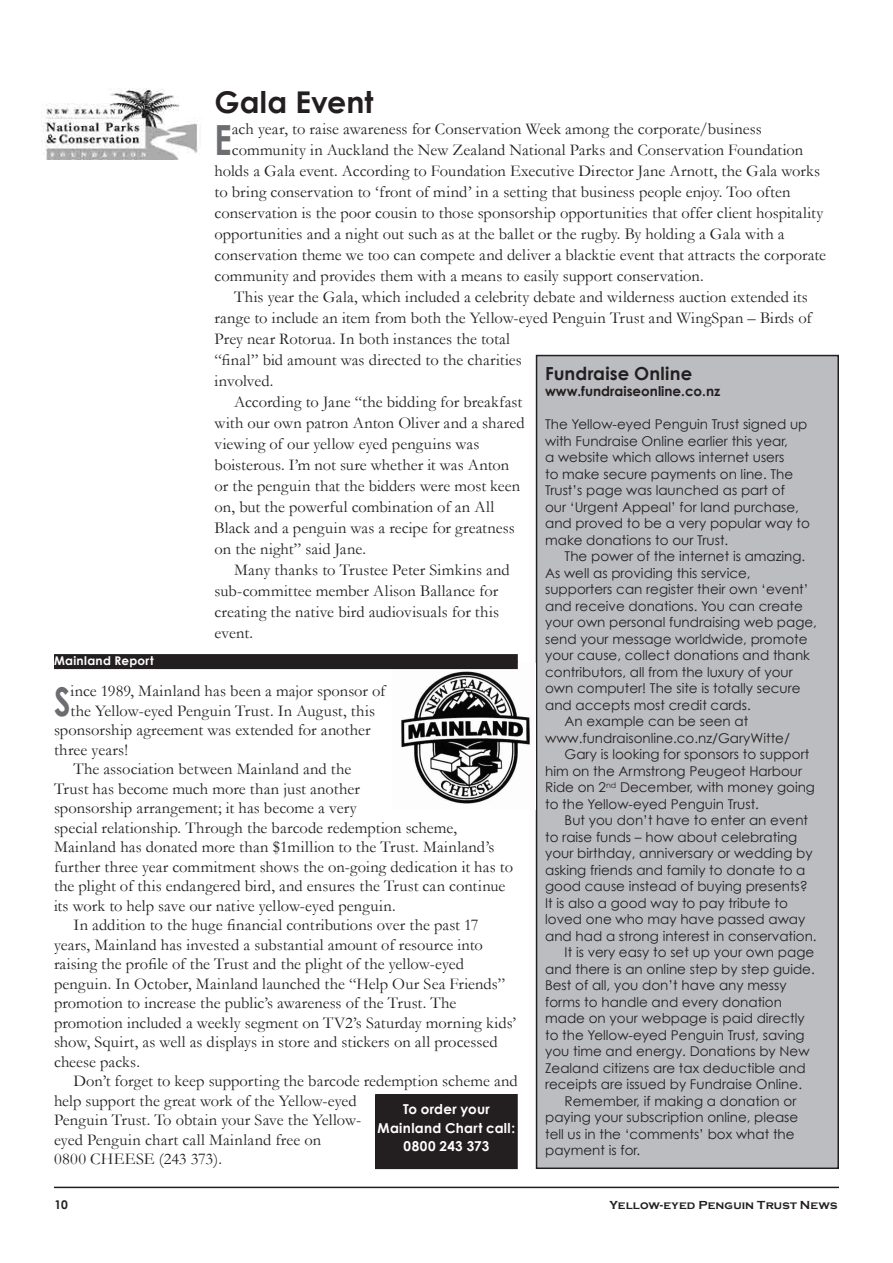
<style>
.page{position:relative;width:893px;height:1263px;background:#fff}
.page>*{position:absolute;margin:0;border:0;box-sizing:border-box;transform-origin:0 0}
.t1{font:700 41.55px "Century Gothic";color:#6c6d70;scale:.8 1}
.t2{font:700 39.6px "Century Gothic";color:#6c6d70;scale:.8 1}
.t3{font:700 30px "Century Gothic";color:#231f20}
.t4{font:700 18px "Century Gothic";letter-spacing:.01em;color:#231f20}
.t5{font:16.5px "Garamond";letter-spacing:.005em;color:#231f20}
.t6{font:700 13.65px/18.1px "Century Gothic";letter-spacing:.025em;color:#fff;text-align:center}
.t7{font:13.5px/16.5px "Century Gothic";color:#231f20}
.t8{font:700 13.5px "Century Gothic";color:#231f20}
.t9{font:700 12px "Copperplate Gothic";letter-spacing:.01em;color:#231f20}
.t10{font:700 12px "Century Gothic";letter-spacing:.025em;color:#fff}
.t11{font:700 12px "Century Gothic";color:#231f20}
</style>
<div class="page">
<hr style="left:54px;top:1186px;width:785px;height:2px;background:#231f20">
<div style="left:536px;top:355px;width:302px;height:813px;background:#bcbdc0"></div>
<div style="left:536px;top:355px;width:303px;height:814px;border:2px solid #231f20"></div>
<img style="left:393px;top:669px;width:137px;height:135px">
<div style="left:54px;top:654px;width:464px;height:15px;background:#231f20"></div>
<div style="left:376px;top:1095px;width:141px;height:73px;background:#231f20"></div>
<div style="left:375px;top:1094px;width:143px;height:75px;border:2px solid #231f20"></div>
<img style="left:41px;top:88px;width:157px;height:72px">
<h3 class="t3" style="left:215px;top:83px;width:160px">Gala Event</h3>
<h1 class="t1" style="left:215px;top:113px;width:23px">E</h1>
<p class="t5" style="left:232px;top:118px;width:531px">ach year, to raise awareness for Conservation Week among the corporate/business</p>
<p class="t5" style="left:232px;top:139px;width:573px">community in Auckland the New Zealand National Parks and Conservation Foundation</p>
<p class="t5" style="left:215px;top:160px;width:607px">holds a Gala event. According to Foundation Executive Director Jane Arnott, the Gala works</p>
<p class="t5" style="left:215px;top:181px;width:577px">to bring conservation to ‘front of mind’ in a setting that business people enjoy. Too often</p>
<p class="t5" style="left:215px;top:202px;width:610px">conservation is the poor cousin to those sponsorship opportunities that offer client hospitality</p>
<p class="t5" style="left:215px;top:223px;width:572px">opportunities and a night out such as at the ballet or the rugby. By holding a Gala with a</p>
<p class="t5" style="left:215px;top:244px;width:613px">conservation theme we too can compete and deliver a blacktie event that attracts the corporate</p>
<p class="t5" style="left:215px;top:265px;width:491px">community and provides them with a means to easily support conservation.</p>
<p class="t5" style="left:234px;top:286px;width:575px">This year the Gala, which included a celebrity debate and wilderness auction extended its</p>
<p class="t5" style="left:215px;top:307px;width:599px">range to include an item from both the Yellow-eyed Penguin Trust and WingSpan – Birds of</p>
<p class="t5" style="left:215px;top:328px;width:297px">Prey near Rotorua. In both instances the total</p>
<p class="t5" style="left:215px;top:349px;width:309px">“final” bid amount was directed to the charities</p>
<p class="t5" style="left:215px;top:370px;width:60px">involved.</p>
<p class="t5" style="left:234px;top:391px;width:290px">According to Jane “the bidding for breakfast</p>
<p class="t5" style="left:215px;top:412px;width:311px">with our own patron Anton Oliver and a shared</p>
<p class="t5" style="left:215px;top:433px;width:266px">viewing of our yellow eyed penguins was</p>
<p class="t5" style="left:215px;top:454px;width:296px">boisterous. I’m not sure whether it was Anton</p>
<p class="t5" style="left:215px;top:475px;width:307px">or the penguin that the bidders were most keen</p>
<p class="t5" style="left:215px;top:496px;width:281px">on, but the powerful combination of an All</p>
<p class="t5" style="left:215px;top:517px;width:302px">Black and a penguin was a recipe for greatness</p>
<p class="t5" style="left:215px;top:538px;width:153px">on the night” said Jane.</p>
<p class="t5" style="left:234px;top:559px;width:277px">Many thanks to Trustee Peter Simkins and</p>
<p class="t5" style="left:215px;top:580px;width:285px">sub-committee member Alison Ballance for</p>
<p class="t5" style="left:215px;top:601px;width:286px">creating the native bird audiovisuals for this</p>
<p class="t5" style="left:215px;top:622px;width:40px">event.</p>
<p class="t4" style="left:545px;top:362px;width:149px">Fundraise Online</p>
<p class="t8" style="left:545px;top:383px;width:177px">www.fundraiseonline.co.nz</p>
<p class="t7" style="left:545px;top:416px;width:266px">The Yellow-eyed Penguin Trust signed up with Fundraise Online earlier this year,<br>a website which allows internet users<br>to make secure payments on line. The Trust’s page was launched as part of<br>our ‘Urgent Appeal’ for land purchase, and proved to be a very popular way to make donations to our Trust.</p>
<p class="t7" style="left:565px;top:548px;width:242px">The power of the internet is amazing.</p>
<p class="t7" style="left:545px;top:564px;width:207px">As well as providing this service,</p>
<p class="t7" style="left:545px;top:581px;width:265px">supporters can register their own ‘event’</p>
<p class="t7" style="left:545px;top:597px;width:259px">and receive donations. You can create</p>
<p class="t7" style="left:545px;top:614px;width:273px">your own personal fundraising web page,</p>
<p class="t7" style="left:545px;top:630px;width:264px">send your message worldwide, promote</p>
<p class="t7" style="left:545px;top:647px;width:266px">your cause, collect donations and thank</p>
<p class="t7" style="left:545px;top:663px;width:249px">contributors, all from the luxury of your</p>
<p class="t7" style="left:545px;top:680px;width:257px">own computer! The site is totally secure</p>
<p class="t7" style="left:545px;top:696px;width:207px">and accepts most credit cards.</p>
<p class="t7" style="left:565px;top:713px;width:185px">An example can be seen at</p>
<p class="t7" style="left:545px;top:729px;width:246px">www.fundraisonline.co.nz/GaryWitte/</p>
<p class="t7" style="left:565px;top:746px;width:246px">Gary is looking for sponsors to support</p>
<p class="t7" style="left:545px;top:762px;width:259px">him on the Armstrong Peugeot Harbour</p>
<p class="t7" style="left:545px;top:779px;width:271px">Ride on 2<sup>nd</sup> December, with money going</p>
<p class="t7" style="left:545px;top:795px;width:215px">to the Yellow-eyed Penguin Trust.</p>
<p class="t7" style="left:565px;top:812px;width:245px">But you don’t have to enter an event</p>
<p class="t7" style="left:545px;top:828px;width:254px">to raise funds – how about celebrating</p>
<p class="t7" style="left:545px;top:845px;width:269px">your birthday, anniversary or wedding by</p>
<p class="t7" style="left:545px;top:861px;width:262px">asking friends and family to donate to a</p>
<p class="t7" style="left:545px;top:878px;width:264px">good cause instead of buying presents?</p>
<p class="t7" style="left:545px;top:894px;width:244px">It is also a good way to pay tribute to</p>
<p class="t7" style="left:545px;top:911px;width:262px">loved one who may have passed away</p>
<p class="t7" style="left:545px;top:927px;width:273px">and had a strong interest in conservation.</p>
<p class="t7" style="left:565px;top:944px;width:251px">It is very easy to set up your own page</p>
<p class="t7" style="left:545px;top:960px;width:271px">and there is an online step by step guide.</p>
<p class="t7" style="left:545px;top:977px;width:243px">Best of all, you don’t have any messy</p>
<p class="t7" style="left:545px;top:993px;width:238px">forms to handle and every donation</p>
<p class="t7" style="left:545px;top:1010px;width:261px">made on your webpage is paid directly</p>
<p class="t7" style="left:545px;top:1026px;width:261px">to the Yellow-eyed Penguin Trust, saving</p>
<p class="t7" style="left:545px;top:1043px;width:266px">you time and energy. Donations by New</p>
<p class="t7" style="left:545px;top:1059px;width:262px">Zealand citizens are tax deductible and</p>
<p class="t7" style="left:545px;top:1076px;width:258px">receipts are issued by Fundraise Online.</p>
<p class="t7" style="left:565px;top:1092px;width:233px">Remember, if making a donation or</p>
<p class="t7" style="left:545px;top:1109px;width:255px">paying your subscription online, please</p>
<p class="t7" style="left:545px;top:1125px;width:251px">tell us in the ‘comments’ box what the</p>
<p class="t7" style="left:545px;top:1142px;width:97px">payment is for.</p>
<p class="t10" style="left:54px;top:653px;width:101px">Mainland Report</p>
<h2 class="t2" style="left:54px;top:677px;width:22px">S</h2>
<p class="t5" style="left:71px;top:681px;width:317px">ince 1989, Mainland has been a major sponsor of</p>
<p class="t5" style="left:71px;top:701px;width:306px">the Yellow-eyed Penguin Trust. In August, this</p>
<p class="t5" style="left:54px;top:720px;width:318px">sponsorship agreement was extended for another</p>
<p class="t5" style="left:54px;top:740px;width:76px">three years!</p>
<p class="t5" style="left:74px;top:759px;width:279px">The association between Mainland and the</p>
<p class="t5" style="left:54px;top:779px;width:307px">Trust has become much more than just another</p>
<p class="t5" style="left:54px;top:798px;width:304px">sponsorship arrangement; it has become a very</p>
<p class="t5" style="left:54px;top:818px;width:405px">special relationship. Through the barcode redemption scheme,</p>
<p class="t5" style="left:54px;top:837px;width:442px">Mainland has donated more than $1million to the Trust. Mainland’s</p>
<p class="t5" style="left:54px;top:857px;width:461px">further three year commitment shows the on-going dedication it has to</p>
<p class="t5" style="left:54px;top:876px;width:453px">the plight of this endangered bird, and ensures the Trust can continue</p>
<p class="t5" style="left:54px;top:896px;width:343px">its work to help save our native yellow-eyed penguin.</p>
<p class="t5" style="left:74px;top:915px;width:407px">In addition to the huge financial contributions over the past 17</p>
<p class="t5" style="left:54px;top:935px;width:430px">years, Mainland has invested a substantial amount of resource into</p>
<p class="t5" style="left:54px;top:954px;width:412px">raising the profile of the Trust and the plight of the yellow-eyed</p>
<p class="t5" style="left:54px;top:974px;width:453px">penguin. In October, Mainland launched the “Help Our Sea Friends”</p>
<p class="t5" style="left:54px;top:993px;width:404px">promotion to increase the public’s awareness of the Trust. The</p>
<p class="t5" style="left:54px;top:1013px;width:464px">promotion included a weekly segment on TV2’s Saturday morning kids’</p>
<p class="t5" style="left:54px;top:1032px;width:445px">show, Squirt, as well as displays in store and stickers on all processed</p>
<p class="t5" style="left:54px;top:1052px;width:87px">cheese packs.</p>
<p class="t5" style="left:74px;top:1071px;width:446px">Don’t forget to keep supporting the barcode redemption scheme and</p>
<p class="t5" style="left:54px;top:1091px;width:304px">help support the great work of the Yellow-eyed</p>
<p class="t5" style="left:54px;top:1110px;width:309px">Penguin Trust. To obtain your Save the Yellow-</p>
<p class="t5" style="left:54px;top:1130px;width:269px">eyed Penguin chart call Mainland free on</p>
<p class="t5" style="left:54px;top:1149px;width:170px">0800 CHEESE (243 373).</p>
<p class="t6" style="left:378px;top:1100px;width:139px">To order your<br>Mainland Chart call:<br>0800 243 373</p>
<p class="t11" style="left:54px;top:1197px;width:15px">10</p>
<p class="t9" style="left:609px;top:1198px;width:230px">Yellow-eyed Penguin Trust News</p>
</div>
